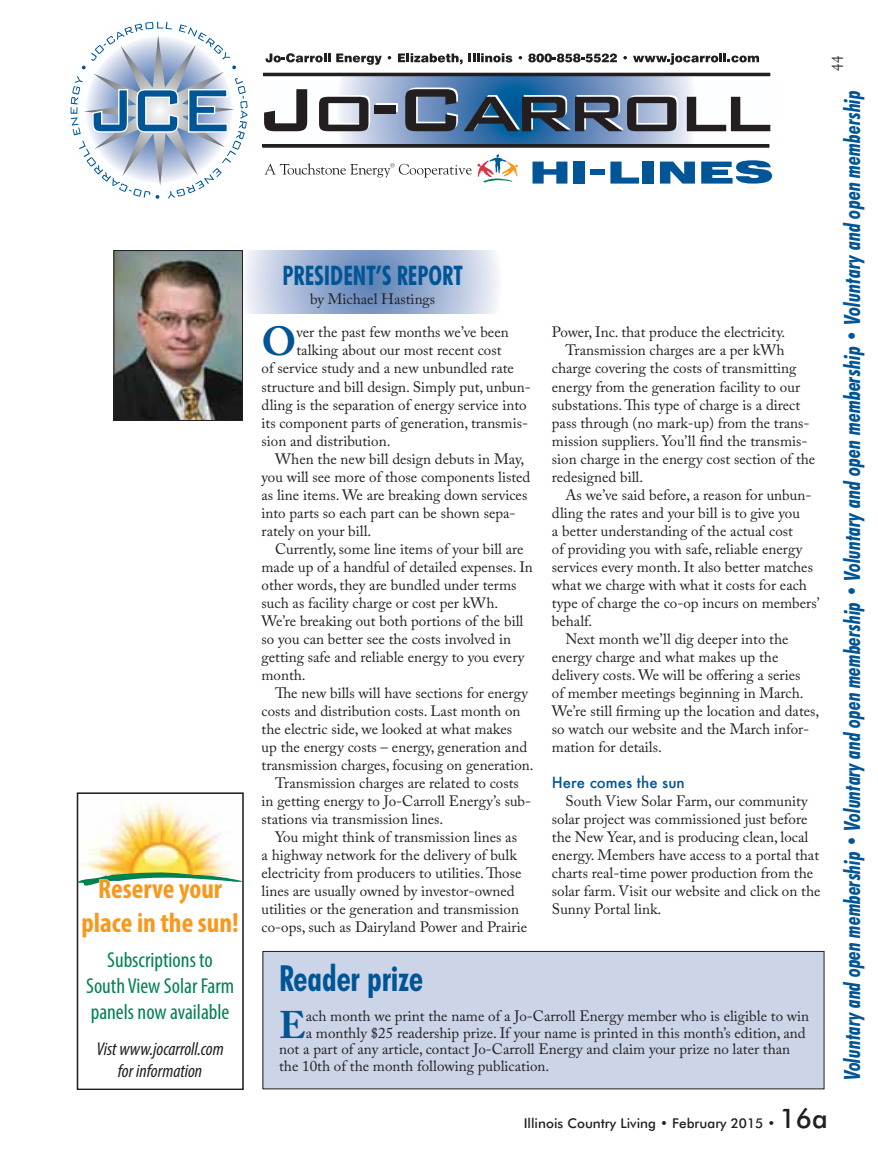
<style>
.page{position:relative;width:878px;height:1159px;background:#fff}
.page>*{position:absolute;margin:0;border:0;box-sizing:border-box;transform-origin:0 0}
.t1{font:700 40.35px "Adobe Caslon Pro";color:#005596}
.t2{font:700 38.25px "Adobe Caslon Pro";color:#005596}
.t3{font:700 condensed 36px "Futura BT";color:#005596;scale:.9 1}
.t4{font:700 condensed 27.75px/33.5px "Myriad Pro";color:#f8981d;text-align:center}
.t5{font:700 condensed 27px "Futura BT";color:#005596;scale:.9 1}
.t6{font:italic 700 condensed 22.5px "Futura BT";letter-spacing:-.01em;color:#005596;scale:.9 1}
.t7{font:condensed 21.6px/26px "Myriad Pro";color:#008250;text-align:center}
.t8{font:italic condensed 18.6px/22.2px "Myriad Pro";color:#231f20;text-align:center}
.t9{font:15px/18px "Adobe Caslon Pro";color:#231f20}
.t10{font:500 15px "Futura";color:#005596}
.t11{font:15px "Goudy Old Style BT";color:#231f20}
.t12{font:500 13.5px "Futura BT";color:#231f20}
.s1{font-size:27px}
</style>
<div class="page">
<svg style="left:263px;top:76px;width:506px;height:68px"></svg>
<div style="left:376px;top:104px;width:21px;height:8px;background:#fff"></div>
<svg style="left:264px;top:87px;width:45px;height:44px"></svg>
<svg style="left:319px;top:95px;width:51px;height:36px"></svg>
<div style="left:374px;top:105px;width:22px;height:9px;background:#231f20"></div>
<svg style="left:405px;top:87px;width:273px;height:44px;background:#4f6680"></svg>
<svg style="left:687px;top:95px;width:84px;height:36px"></svg>
<svg style="left:532px;top:161px;width:35px;height:22px"></svg>
<div style="left:574px;top:161px;width:11px;height:22px;background:#005596"></div>
<div style="left:590px;top:169px;width:15px;height:6px;background:#005596"></div>
<svg style="left:610px;top:161px;width:29px;height:22px"></svg>
<div style="left:642px;top:161px;width:11px;height:22px;background:#005596"></div>
<svg style="left:660px;top:161px;width:35px;height:22px"></svg>
<svg style="left:701px;top:160px;width:71px;height:23px"></svg>
<div style="left:263px;top:73px;width:507px;height:3px;border:1px solid #231f20"></div>
<div style="left:263px;top:144px;width:506px;height:3px;border:1px solid #231f20"></div>
<svg style="left:265px;top:53px;width:65px;height:9px"></svg>
<svg style="left:336px;top:53px;width:46px;height:12px"></svg>
<svg style="left:398px;top:53px;width:64px;height:11px"></svg>
<svg style="left:468px;top:53px;width:44px;height:9px"></svg>
<svg style="left:528px;top:53px;width:89px;height:9px"></svg>
<svg style="left:623px;top:56px;width:4px;height:3px"></svg>
<svg style="left:633px;top:53px;width:126px;height:12px"></svg>
<svg style="left:71px;top:22px;width:177px;height:177px"></svg>
<svg style="left:245px;top:250px;width:253px;height:63px;background:#a5b7d6"></svg>
<img style="left:115px;top:252px;width:126px;height:167px">
<div style="left:113px;top:250px;width:130px;height:171px;border:1px solid #231f20"></div>
<div style="left:263px;top:951px;width:561px;height:137px;background:#ccd5e8"></div>
<div style="left:263px;top:950px;width:561px;height:138px;border:1px solid #231f20"></div>
<svg style="left:265px;top:154px;width:253px;height:29px"></svg>
<img style="left:80px;top:801px;width:148px;height:69px">
<div style="left:77px;top:792px;width:166px;height:297px;border:2px solid #231f20"></div>
<svg style="left:77px;top:870px;width:166px;height:67px"></svg>
<h3 class="t4" style="left:82px;top:871px;width:159px">Reserve your place in the sun!</h3>
<h3 class="t7" style="left:86px;top:946px;width:149px">Subscriptions to<br>South View Solar Farm panels now available</h3>
<p class="t8" style="left:96px;top:1037px;width:129px">Vist www.jocarroll.com for information</p>
<h3 class="t5" style="left:282px;top:262px;width:202px">PRESIDENT’S REPORT</h3>
<p class="t9" style="left:310px;top:291px;width:127px">by Michael Hastings</p>
<h1 class="t1" style="left:261px;top:326px;width:36px">O</h1>
<p class="t9" style="left:296px;top:325px;width:214px">ver the past few months we’ve been</p>
<p class="t9" style="left:296px;top:343px;width:206px">talking about our most recent cost</p>
<p class="t9" style="left:261px;top:361px;width:254px">of service study and a new unbundled rate</p>
<p class="t9" style="left:261px;top:379px;width:271px">structure and bill design. Simply put, unbun-</p>
<p class="t9" style="left:261px;top:397px;width:267px">dling is the separation of energy service into</p>
<p class="t9" style="left:261px;top:415px;width:268px">its component parts of generation, transmis-</p>
<p class="t9" style="left:261px;top:433px;width:130px">sion and distribution.</p>
<p class="t9" style="left:275px;top:451px;width:251px">When the new bill design debuts in May,</p>
<p class="t9" style="left:261px;top:469px;width:270px">you will see more of those components listed</p>
<p class="t9" style="left:261px;top:487px;width:267px">as line items. We are breaking down services</p>
<p class="t9" style="left:261px;top:505px;width:256px">into parts so each part can be shown sepa-</p>
<p class="t9" style="left:261px;top:523px;width:111px">rately on your bill.</p>
<p class="t9" style="left:275px;top:541px;width:250px">Currently, some line items of your bill are</p>
<p class="t9" style="left:261px;top:559px;width:273px">made up of a handful of detailed expenses. In</p>
<p class="t9" style="left:261px;top:577px;width:256px">other words, they are bundled under terms</p>
<p class="t9" style="left:261px;top:595px;width:238px">such as facility charge or cost per kWh.</p>
<p class="t9" style="left:261px;top:613px;width:263px">We’re breaking out both portions of the bill</p>
<p class="t9" style="left:261px;top:631px;width:251px">so you can better see the costs involved in</p>
<p class="t9" style="left:261px;top:649px;width:264px">getting safe and reliable energy to you every</p>
<p class="t9" style="left:261px;top:667px;width:46px">month.</p>
<p class="t9" style="left:275px;top:685px;width:254px">The new bills will have sections for energy</p>
<p class="t9" style="left:261px;top:703px;width:260px">costs and distribution costs. Last month on</p>
<p class="t9" style="left:261px;top:721px;width:252px">the electric side, we looked at what makes</p>
<p class="t9" style="left:261px;top:739px;width:267px">up the energy costs – energy, generation and</p>
<p class="t9" style="left:261px;top:757px;width:274px">transmission charges, focusing on generation.</p>
<p class="t9" style="left:275px;top:775px;width:245px">Transmission charges are related to costs</p>
<p class="t9" style="left:261px;top:793px;width:271px">in getting energy to Jo-Carroll Energy’s sub-</p>
<p class="t9" style="left:261px;top:811px;width:183px">stations via transmission lines.</p>
<p class="t9" style="left:275px;top:829px;width:243px">You might think of transmission lines as</p>
<p class="t9" style="left:261px;top:847px;width:257px">a highway network for the delivery of bulk</p>
<p class="t9" style="left:261px;top:865px;width:261px">electricity from producers to utilities. Those</p>
<p class="t9" style="left:261px;top:883px;width:254px">lines are usually owned by investor-owned</p>
<p class="t9" style="left:261px;top:901px;width:259px">utilities or the generation and transmission</p>
<p class="t9" style="left:261px;top:919px;width:267px">co-ops, such as Dairyland Power and Prairie</p>
<p class="t9" style="left:552px;top:325px;width:235px">Power, Inc. that produce the electricity.</p>
<p class="t9" style="left:565px;top:343px;width:221px">Transmission charges are a per kWh</p>
<p class="t9" style="left:552px;top:361px;width:246px">charge covering the costs of transmitting</p>
<p class="t9" style="left:552px;top:379px;width:250px">energy from the generation facility to our</p>
<p class="t9" style="left:552px;top:397px;width:250px">substations. This type of charge is a direct</p>
<p class="t9" style="left:552px;top:415px;width:259px">pass through (no mark-up) from the trans-</p>
<p class="t9" style="left:552px;top:433px;width:257px">mission suppliers. You’ll find the transmis-</p>
<p class="t9" style="left:552px;top:451px;width:265px">sion charge in the energy cost section of the</p>
<p class="t9" style="left:552px;top:469px;width:93px">redesigned bill.</p>
<p class="t9" style="left:565px;top:487px;width:248px">As we’ve said before, a reason for unbun-</p>
<p class="t9" style="left:552px;top:505px;width:249px">dling the rates and your bill is to give you</p>
<p class="t9" style="left:552px;top:523px;width:243px">a better understanding of the actual cost</p>
<p class="t9" style="left:552px;top:541px;width:252px">of providing you with safe, reliable energy</p>
<p class="t9" style="left:552px;top:559px;width:263px">services every month. It also better matches</p>
<p class="t9" style="left:552px;top:577px;width:257px">what we charge with what it costs for each</p>
<p class="t9" style="left:552px;top:595px;width:269px">type of charge the co-op incurs on members’</p>
<p class="t9" style="left:552px;top:613px;width:42px">behalf.</p>
<p class="t9" style="left:565px;top:631px;width:225px">Next month we’ll dig deeper into the</p>
<p class="t9" style="left:552px;top:649px;width:228px">energy charge and what makes up the</p>
<p class="t9" style="left:552px;top:667px;width:250px">delivery costs. We will be offering a series</p>
<p class="t9" style="left:552px;top:685px;width:253px">of member meetings beginning in March.</p>
<p class="t9" style="left:552px;top:703px;width:269px">We’re still firming up the location and dates,</p>
<p class="t9" style="left:552px;top:721px;width:259px">so watch our website and the March infor-</p>
<p class="t9" style="left:552px;top:739px;width:111px">mation for details.</p>
<p class="t10" style="left:552px;top:772px;width:134px">Here comes the sun</p>
<p class="t9" style="left:552px;top:793px;width:270px;text-indent:14px">South View Solar Farm, our community solar project was commissioned just before the New Year, and is producing clean, local energy. Members have access to a portal that charts real-time power production from the solar farm. Visit our website and click on the Sunny Portal link.</p>
<h3 class="t3" style="left:279px;top:960px;width:161px">Reader prize</h3>
<h2 class="t2" style="left:279px;top:1010px;width:28px">E</h2>
<p class="t9" style="left:306px;top:1008px;width:505px">ach month we print the name of a Jo-Carroll Energy member who is eligible to win</p>
<p class="t9" style="left:306px;top:1024px;width:501px">a monthly $25 readership prize. If your name is printed in this month’s edition, and</p>
<p class="t9" style="left:279px;top:1041px;width:512px">not a part of any article, contact Jo-Carroll Energy and claim your prize no later than</p>
<p class="t9" style="left:279px;top:1057px;width:272px">the 10th of the month following publication.</p>
<p class="t11" style="left:827px;top:71px;width:16px;rotate:-90deg">44</p>
<h3 class="t6" style="left:841px;top:1079px;width:1101px;rotate:-90deg">Voluntary and open membership • Voluntary and open membership • Voluntary and open membership • Voluntary and open membership</h3>
<p class="t12" style="left:523px;top:1115px;width:306px">Illinois Country Living • February 2015 • <span class="s1">16a</span></p>
</div>
